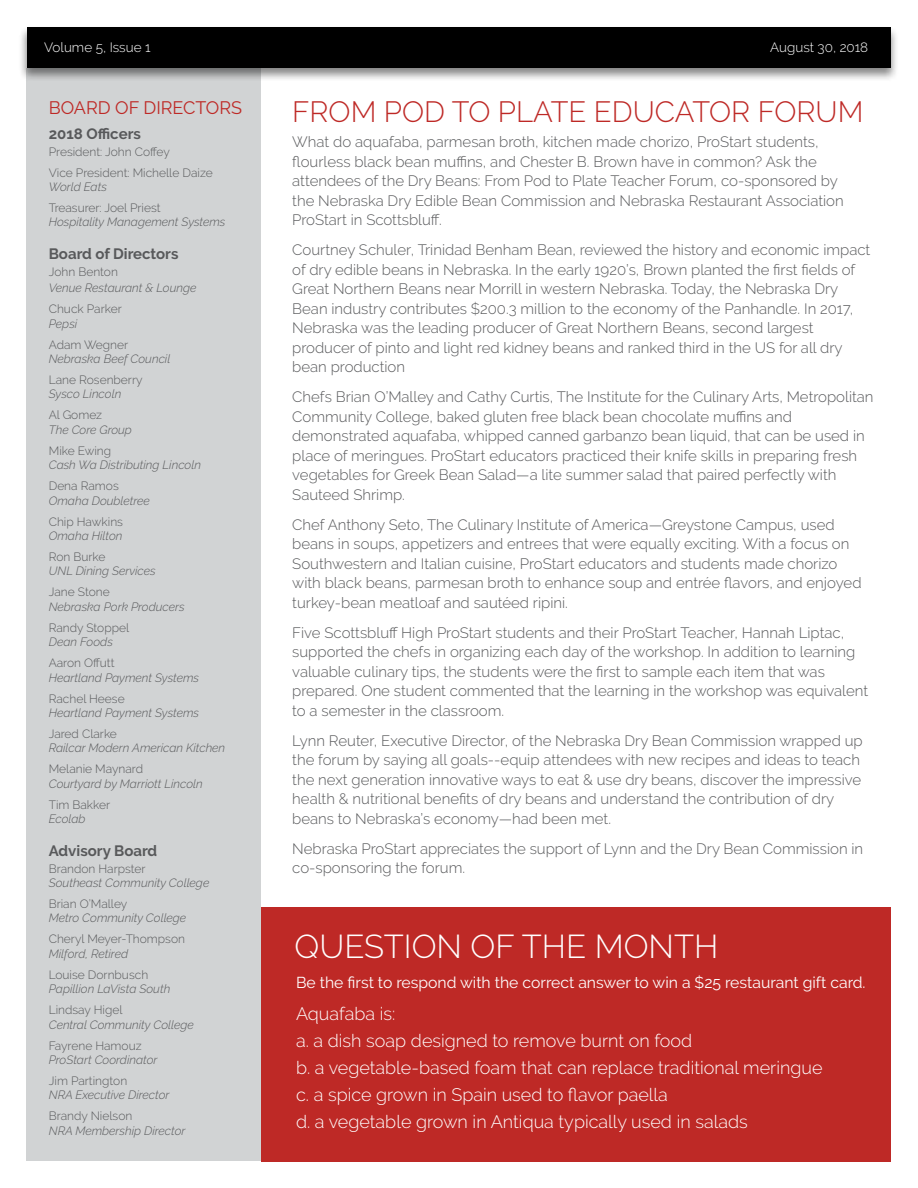
<style>
.page{position:relative;width:918px;height:1188px;background:#fff}
.page>*{position:absolute;margin:0;border:0;box-sizing:border-box;transform-origin:0 0}
.t1{font:300 33px "Raleway";color:#fff}
.t2{font:300 29.25px "Raleway";color:#be2926}
.t3{font:300 18px/27px "Raleway";color:#fff}
.t4{font:18px "Raleway";color:#be2926}
.t5{font:15.75px "Raleway";color:#fff}
.t6{font:300 15px/19.5px "Raleway";color:#58595b}
.t7{font:700 15px "Raleway";color:#58595b}
.t8{font:300 13.5px "Raleway";color:#fff}
.t9{font:italic 300 12px "Raleway";color:#58595b}
.t10{font:300 12px/21px "Raleway";color:#58595b}
</style>
<div class="page">
<div style="left:27px;top:69px;width:234px;height:1092px;background:#d1d3d4"></div>
<div style="left:18px;top:26px;width:881px;height:57px;background:#000;opacity:.49"></div>
<div style="left:27px;top:27px;width:864px;height:41px;background:#000"></div>
<div style="left:261px;top:907px;width:630px;height:254px;background:#be2926"></div>
<p class="t8" style="left:44px;top:39px;width:108px">Volume 5, Issue 1</p>
<p class="t8" style="left:770px;top:39px;width:99px">August 30, 2018</p>
<p class="t4" style="left:49px;top:97px;width:195px">BOARD OF DIRECTORS</p>
<p class="t7" style="left:49px;top:125px;width:94px">2018 Officers</p>
<p class="t10" style="left:49px;top:141px;width:165px">President: John Coffey<br>Vice President: Michelle Daize</p>
<p class="t9" style="left:49px;top:180px;width:60px">World Eats</p>
<p class="t10" style="left:49px;top:197px;width:113px">Treasurer: Joel Priest</p>
<p class="t9" style="left:49px;top:215px;width:178px">Hospitality Management Systems</p>
<p class="t7" style="left:49px;top:246px;width:131px">Board of Directors</p>
<p class="t10" style="left:49px;top:261px;width:71px">John Benton</p>
<p class="t9" style="left:49px;top:281px;width:149px">Venue Restaurant &amp; Lounge</p>
<p class="t10" style="left:49px;top:298px;width:75px">Chuck Parker</p>
<p class="t9" style="left:49px;top:316px;width:30px">Pepsi</p>
<p class="t10" style="left:49px;top:334px;width:81px">Adam Wegner</p>
<p class="t9" style="left:49px;top:352px;width:123px">Nebraska Beef Council</p>
<p class="t10" style="left:49px;top:369px;width:95px">Lane Rosenberry</p>
<p class="t9" style="left:49px;top:387px;width:74px">Sysco Lincoln</p>
<p class="t10" style="left:49px;top:405px;width:55px">Al Gomez</p>
<p class="t9" style="left:49px;top:423px;width:85px">The Core Group</p>
<p class="t10" style="left:49px;top:440px;width:64px">Mike Ewing</p>
<p class="t9" style="left:49px;top:458px;width:154px">Cash Wa Distributing Lincoln</p>
<p class="t10" style="left:49px;top:475px;width:71px">Dena Ramos</p>
<p class="t9" style="left:49px;top:493px;width:103px">Omaha Doubletree</p>
<p class="t10" style="left:49px;top:511px;width:76px">Chip Hawkins</p>
<p class="t9" style="left:49px;top:529px;width:75px">Omaha Hilton</p>
<p class="t10" style="left:49px;top:546px;width:58px">Ron Burke</p>
<p class="t9" style="left:49px;top:564px;width:108px">UNL Dining Services</p>
<p class="t10" style="left:49px;top:582px;width:62px">Jane Stone</p>
<p class="t9" style="left:49px;top:600px;width:137px">Nebraska Pork Producers</p>
<p class="t10" style="left:49px;top:617px;width:82px">Randy Stoppel</p>
<p class="t9" style="left:49px;top:635px;width:66px">Dean Foods</p>
<p class="t10" style="left:49px;top:652px;width:67px">Aaron Offutt</p>
<p class="t9" style="left:49px;top:670px;width:152px">Heartland Payment Systems</p>
<p class="t10" style="left:49px;top:688px;width:77px">Rachel Heese</p>
<p class="t9" style="left:49px;top:706px;width:152px">Heartland Payment Systems</p>
<p class="t10" style="left:49px;top:723px;width:70px">Jared Clarke</p>
<p class="t9" style="left:49px;top:741px;width:178px">Railcar Modern American Kitchen</p>
<p class="t10" style="left:49px;top:759px;width:96px">Melanie Maynard</p>
<p class="t9" style="left:49px;top:777px;width:156px">Courtyard by Marriott Lincoln</p>
<p class="t10" style="left:49px;top:794px;width:63px">Tim Bakker</p>
<p class="t9" style="left:49px;top:812px;width:38px">Ecolab</p>
<p class="t7" style="left:49px;top:842px;width:110px">Advisory Board</p>
<p class="t10" style="left:49px;top:858px;width:98px">Brandon Harpster</p>
<p class="t9" style="left:49px;top:876px;width:162px">Southeast Community College</p>
<p class="t10" style="left:49px;top:893px;width:80px">Brian O’Malley</p>
<p class="t9" style="left:49px;top:911px;width:139px">Metro Community College</p>
<p class="t10" style="left:49px;top:929px;width:138px">Cheryl Meyer-Thompson</p>
<p class="t9" style="left:49px;top:947px;width:81px">Milford, Retired</p>
<p class="t10" style="left:49px;top:964px;width:101px">Louise Dornbusch</p>
<p class="t9" style="left:49px;top:982px;width:123px">Papillion LaVista South</p>
<p class="t10" style="left:49px;top:1000px;width:75px">Lindsay Higel</p>
<p class="t9" style="left:49px;top:1017px;width:147px">Central Community College</p>
<p class="t10" style="left:49px;top:1035px;width:94px">Fayrene Hamouz</p>
<p class="t9" style="left:49px;top:1053px;width:110px">ProStart Coordinator</p>
<p class="t10" style="left:49px;top:1070px;width:80px">Jim Partington</p>
<p class="t9" style="left:49px;top:1088px;width:122px">NRA Executive Director</p>
<p class="t10" style="left:49px;top:1106px;width:85px">Brandy Nielson</p>
<p class="t9" style="left:49px;top:1124px;width:138px">NRA Membership Director</p>
<h2 class="t2" style="left:292px;top:94px;width:573px">FROM POD TO PLATE EDUCATOR FORUM</h2>
<p class="t6" style="left:292px;top:132px;width:553px">What do aquafaba, parmesan broth, kitchen made chorizo, ProStart students, flourless black bean muffins, and Chester B. Brown have in common? Ask the attendees of the Dry Beans: From Pod to Plate Teacher Forum, co-sponsored by the Nebraska Dry Edible Bean Commission and Nebraska Restaurant Association ProStart in Scottsbluff.</p>
<p class="t6" style="left:292px;top:240px;width:580px">Courtney Schuler, Trinidad Benham Bean, reviewed the history and economic impact of dry edible beans in Nebraska. In the early 1920’s, Brown planted the first fields of Great Northern Beans near Morrill in western Nebraska. Today, the Nebraska Dry Bean industry contributes $200.3 million to the economy of the Panhandle. In 2017, Nebraska was the leading producer of Great Northern Beans, second largest producer of pinto and light red kidney beans and ranked third in the US for all dry bean production</p>
<p class="t6" style="left:292px;top:387px;width:583px">Chefs Brian O’Malley and Cathy Curtis, The Institute for the Culinary Arts, Metropolitan Community College, baked gluten free black bean chocolate muffins and demonstrated aquafaba, whipped canned garbanzo bean liquid, that can be used in place of meringues. ProStart educators practiced their knife skills in preparing fresh vegetables for Greek Bean Salad—a lite summer salad that paired perfectly with Sauteed Shrimp.</p>
<p class="t6" style="left:292px;top:515px;width:571px">Chef Anthony Seto, The Culinary Institute of America—Greystone Campus, used beans in soups, appetizers and entrees that were equally exciting. With a focus on Southwestern and Italian cuisine, ProStart educators and students made chorizo with black beans, parmesan broth to enhance soup and entrée flavors, and enjoyed turkey-bean meatloaf and sautéed ripini.</p>
<p class="t6" style="left:292px;top:623px;width:578px">Five Scottsbluff High ProStart students and their ProStart Teacher, Hannah Liptac, supported the chefs in organizing each day of the workshop. In addition to learning valuable culinary tips, the students were the first to sample each item that was prepared. One student commented that the learning in the workshop was equivalent to a semester in the classroom.</p>
<p class="t6" style="left:292px;top:731px;width:572px">Lynn Reuter, Executive Director, of the Nebraska Dry Bean Commission wrapped up the forum by saying all goals--equip attendees with new recipes and ideas to teach the next generation innovative ways to eat &amp; use dry beans, discover the impressive health &amp; nutritional benefits of dry beans and understand the contribution of dry beans to Nebraska’s economy—had been met.</p>
<p class="t6" style="left:292px;top:839px;width:573px">Nebraska ProStart appreciates the support of Lynn and the Dry Bean Commission in co-sponsoring the forum.</p>
<h1 class="t1" style="left:295px;top:927px;width:425px">QUESTION OF THE MONTH</h1>
<p class="t5" style="left:296px;top:973px;width:571px">Be the first to respond with the correct answer to win a $25 restaurant gift card.</p>
<p class="t3" style="left:296px;top:1000px;width:528px">Aquafaba is:<br>a. a dish soap designed to remove burnt on food<br>b. a vegetable-based foam that can replace traditional meringue c. a spice grown in Spain used to flavor paella<br>d. a vegetable grown in Antiqua typically used in salads</p>
</div>
